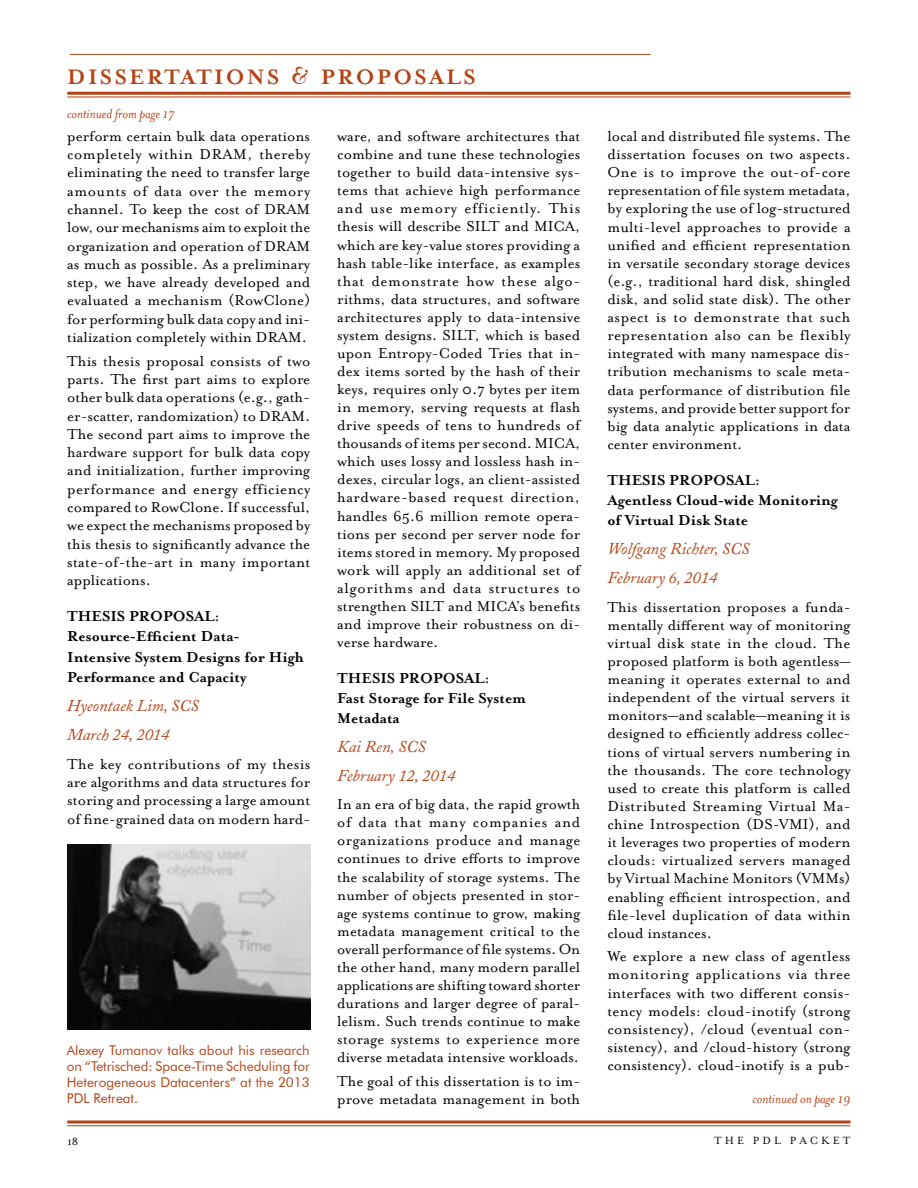
<style>
.page{position:relative;width:918px;height:1188px;background:#fff}
.page>*{position:absolute;margin:0;border:0;box-sizing:border-box;transform-origin:0 0}
.t1{font:700 24px "Mrs Eaves";letter-spacing:.095em;color:#b34215}
.t2{font:16.5px/18px "Mrs Eaves Roman";color:#000;text-align:justify}
.t3{font:700 16.5px/20.1px "Mrs Eaves";color:#000}
.t4{font:italic 16.5px/29.1px "Adobe Caslon";color:#b34215}
.t5{font:italic 15px "Mrs Eaves";color:#b34215}
.t6{font:13.5px/16.2px "Futura BT";color:#b34215;text-align:justify}
.t7{font:12px "Mrs Eaves Roman";letter-spacing:.25em;color:#000}
.t8{font:12px "Mrs Eaves Roman";color:#000}
.s1{font-family:"Bernhard Modern BT"}
</style>
<div class="page">
<svg style="left:67px;top:1120px;width:784px;height:4px;background:#c5714f"></svg>
<hr style="left:67px;top:1125px;width:784px;height:1px;background:#b34215">
<hr style="left:67px;top:92px;width:784px;height:3px;background:#b34215">
<hr style="left:67px;top:97px;width:784px;height:1px;background:#b34215">
<hr style="left:70px;top:54px;width:581px;height:1px;background:#b34215">
<img style="left:68px;top:844px;width:242px;height:186px">
<h1 class="t1" style="left:67px;top:63px;width:410px">DISSERTATIONS <span class="s1">&amp;</span> PROPOSALS</h1>
<p class="t5" style="left:67px;top:105px;width:109px">continued from page 17</p>
<p class="t2" style="left:67px;top:127px;width:245px">perform certain bulk data operations completely within DRAM, thereby eliminating the need to transfer large amounts of data over the memory channel. To keep the cost of DRAM low, our mechanisms aim to exploit the organization and operation of DRAM as much as possible. As a preliminary step, we have already developed and evaluated a mechanism (RowClone) for performing bulk data copy and ini&shy;tialization completely within DRAM.</p>
<p class="t2" style="left:67px;top:352px;width:245px">This thesis proposal consists of two parts. The first part aims to explore other bulk data operations (e.g., gath&shy;er-scatter, randomization) to DRAM.<br>The second part aims to improve the hardware support for bulk data copy and initialization, further improving performance and energy efficiency compared to RowClone. If successful, we expect the mechanisms proposed by this thesis to significantly advance the state-of-the-art in many important applications.</p>
<p class="t3" style="left:67px;top:607px;width:238px">THESIS PROPOSAL:<br>Resource-Efficient Data-<br>Intensive System Designs for High<br>Performance and Capacity</p>
<p class="t4" style="left:67px;top:691px;width:133px">Hyeontaek Lim, SCS<br>March 24, 2014</p>
<p class="t2" style="left:67px;top:755px;width:245px">The key contributions of my thesis are algorithms and data structures for storing and processing a large amount of fine-grained data on modern hard-</p>
<p class="t6" style="left:67px;top:1042px;width:245px">Alexey Tumanov talks about his research on “Tetrisched: Space-Time Scheduling for Heterogeneous Datacenters” at the 2013<br>PDL Retreat.</p>
<p class="t2" style="left:337px;top:127px;width:245px">ware, and software architectures that combine and tune these technologies together to build data-intensive sys&shy;tems that achieve high performance and use memory efficiently. This thesis will describe SILT and MICA, which are key-value stores providing a hash table-like interface, as examples that demonstrate how these algo&shy;rithms, data structures, and software architectures apply to data-intensive system designs. SILT, which is based upon Entropy-Coded Tries that in&shy;dex items sorted by the hash of their keys, requires only 0.7 bytes per item in memory, serving requests at flash drive speeds of tens to hundreds of thousands of items per second. MICA, which uses lossy and lossless hash in&shy;dexes, circular logs, an client-assisted hardware-based request direction, handles 65.6 million remote opera&shy;tions per second per server node for items stored in memory. My proposed work will apply an additional set of algorithms and data structures to strengthen SILT and MICA’s benefits and improve their robustness on di&shy;verse hardware.</p>
<p class="t3" style="left:337px;top:668px;width:190px">THESIS PROPOSAL:<br>Fast Storage for File System<br>Metadata</p>
<p class="t4" style="left:337px;top:732px;width:120px">Kai Ren, SCS<br>February 12, 2014</p>
<p class="t2" style="left:337px;top:796px;width:245px">In an era of big data, the rapid growth of data that many companies and organizations produce and manage continues to drive efforts to improve the scalability of storage systems. The number of objects presented in stor&shy;age systems continue to grow, making metadata management critical to the overall performance of file systems. On the other hand, many modern parallel applications are shifting toward shorter durations and larger degree of paral&shy;lelism. Such trends continue to make storage systems to experience more diverse metadata intensive workloads.</p>
<p class="t2" style="left:337px;top:1072px;width:245px">The goal of this dissertation is to im&shy;prove metadata management in both</p>
<p class="t2" style="left:607px;top:127px;width:245px">local and distributed file systems. The dissertation focuses on two aspects.<br>One is to improve the out-of-core representation of file system metadata, by exploring the use of log-structured multi-level approaches to provide a unified and efficient representation in versatile secondary storage devices (e.g., traditional hard disk, shingled disk, and solid state disk). The other aspect is to demonstrate that such representation also can be flexibly integrated with many namespace dis&shy;tribution mechanisms to scale meta&shy;data performance of distribution file systems, and provide better support for big data analytic applications in data center environment.</p>
<p class="t3" style="left:607px;top:470px;width:232px">THESIS PROPOSAL:<br>Agentless Cloud-wide Monitoring of Virtual Disk State</p>
<p class="t4" style="left:607px;top:535px;width:144px">Wolfgang Richter, SCS<br>February 6, 2014</p>
<p class="t2" style="left:607px;top:598px;width:245px">This dissertation proposes a funda&shy;mentally different way of monitoring virtual disk state in the cloud. The proposed platform is both agentless— meaning it operates external to and independent of the virtual servers it monitors—and scalable—meaning it is designed to efficiently address collec&shy;tions of virtual servers numbering in the thousands. The core technology used to create this platform is called Distributed Streaming Virtual Ma&shy;chine Introspection (DS-VMI), and it leverages two properties of modern clouds: virtualized servers managed by Virtual Machine Monitors (VMMs) enabling efficient introspection, and file-level duplication of data within cloud instances.</p>
<p class="t2" style="left:607px;top:948px;width:245px">We explore a new class of agentless monitoring applications via three interfaces with two different consis&shy;tency models: cloud-inotify (strong consistency), /cloud (eventual con&shy;sistency), and /cloud-history (strong consistency). cloud-inotify is a pub-</p>
<p class="t5" style="left:752px;top:1090px;width:100px">continued on page 19</p>
<p class="t8" style="left:68px;top:1135px;width:12px">18</p>
<p class="t7" style="left:714px;top:1134px;width:138px">THE PDL PACKET</p>
</div>
